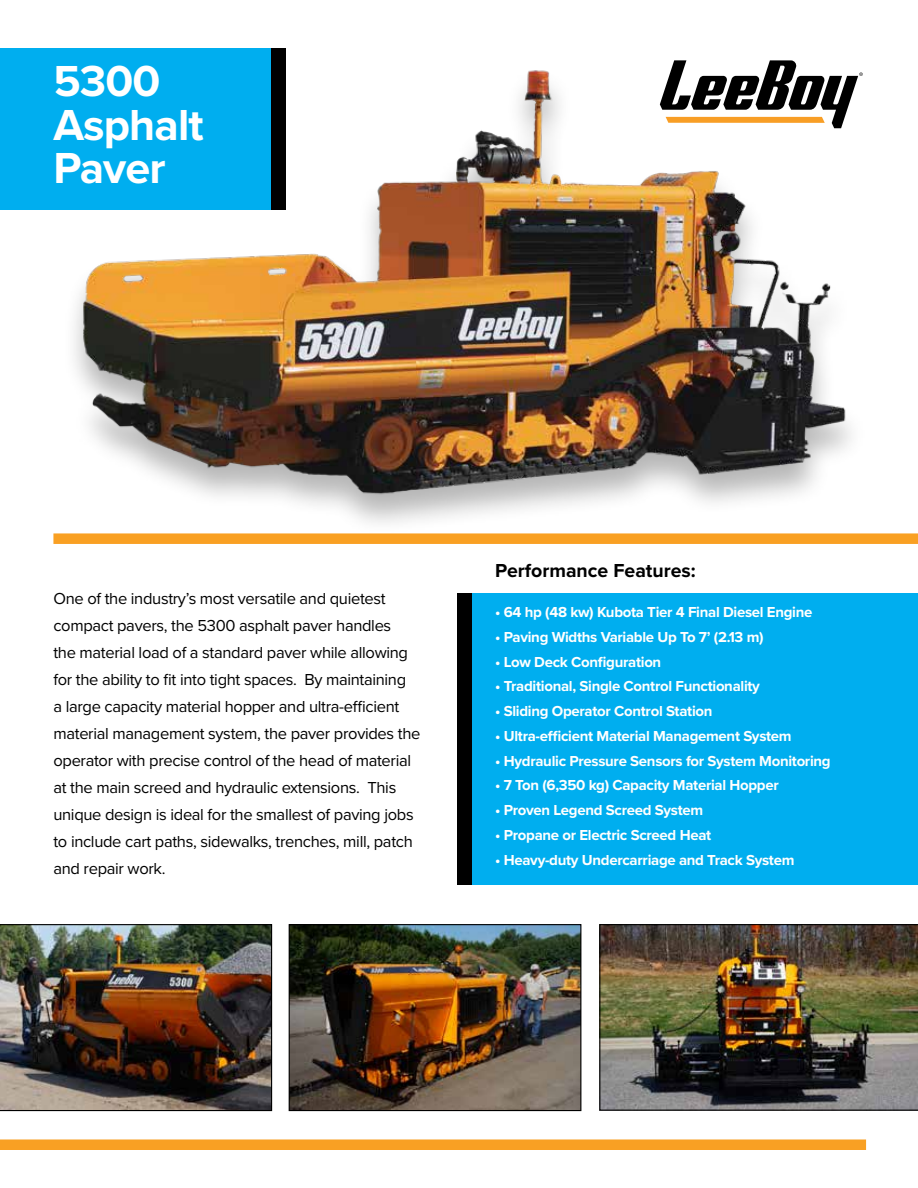
<style>
.page{position:relative;width:918px;height:1188px;background:#fff}
.page>*{position:absolute;margin:0;border:0;box-sizing:border-box;transform-origin:0 0}
.t1{font:700 45px/43.5px "Proxima Nova";letter-spacing:-.02em;color:#fff}
.t2{font:700 19.5px "Proxima Nova";color:#000}
.t3{font:16.5px/27px "Proxima Nova";letter-spacing:-.02em;color:#000}
.t4{font:700 15px "Proxima Nova";letter-spacing:-.02em;color:#fff}
</style>
<div class="page">
<img style="left:74px;top:52px;width:778px;height:471px">
<div style="left:472px;top:593px;width:446px;height:291px;background:#00aeef"></div>
<div style="left:458px;top:593px;width:14px;height:291px;background:#000"></div>
<div style="left:0;top:48px;width:271px;height:162px;background:#00aeef"></div>
<div style="left:271px;top:48px;width:14px;height:162px;background:#000"></div>
<img style="left:0;top:924px;width:272px;height:187px">
<img style="left:291px;top:926px;width:288px;height:183px">
<div style="left:289px;top:924px;width:292px;height:187px;border:1px solid #000"></div>
<img style="left:599px;top:924px;width:319px;height:187px">
<div style="left:0;top:1139px;width:866px;height:11px;background:#f9a023"></div>
<div style="left:53px;top:533px;width:865px;height:11px;background:#f9a023"></div>
<svg style="left:660px;top:60px;width:203px;height:68px"></svg>
<h1 class="t1" style="left:53px;top:61px;width:152px">5300<br>Asphalt<br>Paver</h1>
<p class="t3" style="left:53px;top:586px;width:369px">One of the industry’s most versatile and quietest compact pavers, the 5300 asphalt paver handles<br>the material load of a standard paver while allowing for the ability to fit into tight spaces. By maintaining<br>a large capacity material hopper and ultra-efficient material management system, the paver provides the operator with precise control of the head of material at the main screed and hydraulic extensions. This unique design is ideal for the smallest of paving jobs to include cart paths, sidewalks, trenches, mill, patch and repair work.</p>
<p class="t2" style="left:495px;top:558px;width:202px">Performance Features:</p>
<p class="t4" style="left:495px;top:603px;width:319px">• 64 hp (48 kw) Kubota Tier 4 Final Diesel Engine</p>
<p class="t4" style="left:495px;top:628px;width:270px">• Paving Widths Variable Up To 7’ (2.13 m)</p>
<p class="t4" style="left:495px;top:653px;width:168px">• Low Deck Configuration</p>
<p class="t4" style="left:495px;top:677px;width:266px">• Traditional, Single Control Functionality</p>
<p class="t4" style="left:495px;top:702px;width:219px">• Sliding Operator Control Station</p>
<p class="t4" style="left:495px;top:727px;width:298px">• Ultra-efficient Material Management System</p>
<p class="t4" style="left:495px;top:752px;width:337px">• Hydraulic Pressure Sensors for System Monitoring</p>
<p class="t4" style="left:495px;top:776px;width:285px">• 7 Ton (6,350 kg) Capacity Material Hopper</p>
<p class="t4" style="left:495px;top:801px;width:210px">• Proven Legend Screed System</p>
<p class="t4" style="left:495px;top:826px;width:218px">• Propane or Electric Screed Heat</p>
<p class="t4" style="left:495px;top:851px;width:301px">• Heavy-duty Undercarriage and Track System</p>
</div>
